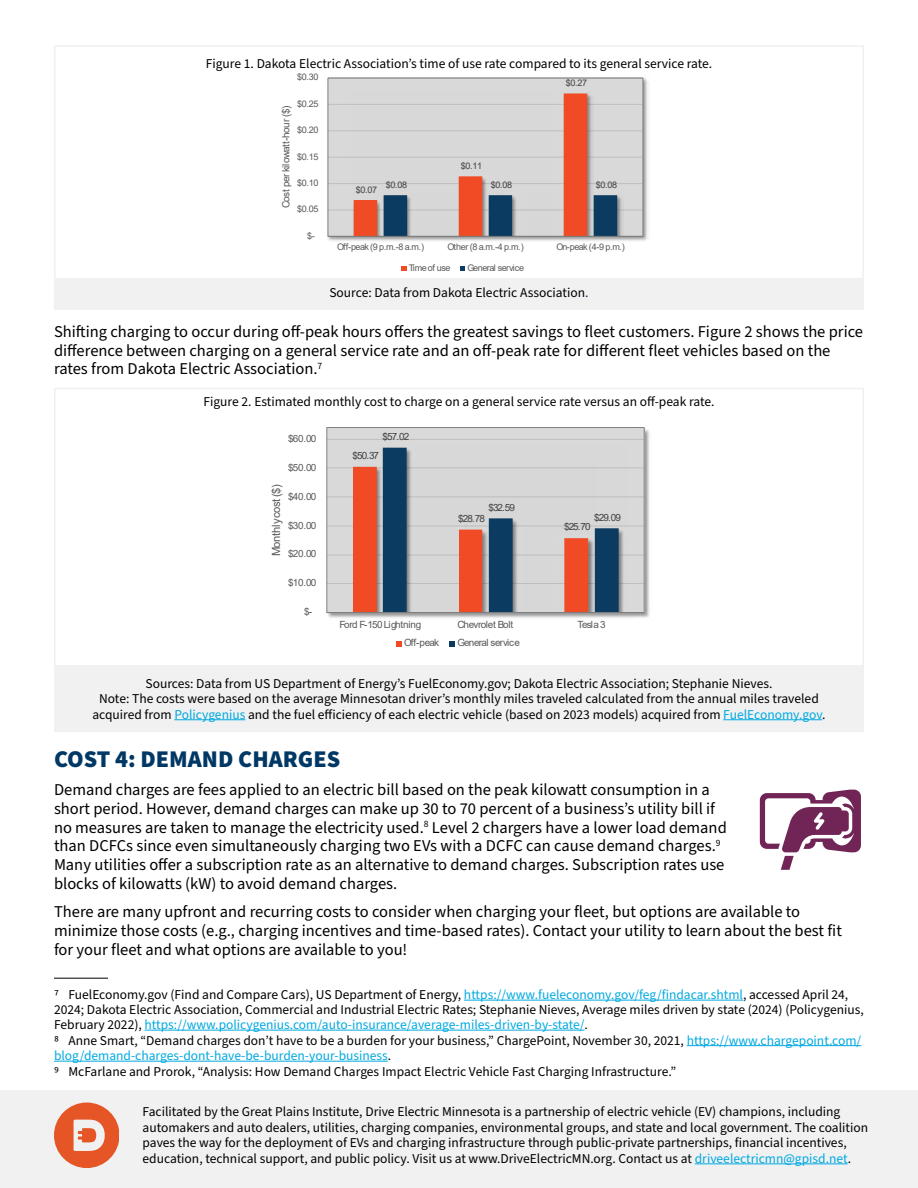
<style>
.page{position:relative;width:918px;height:1188px;background:#fff}
.page>*{position:absolute;margin:0;border:0;box-sizing:border-box;transform-origin:0 0}
.t1{font:900 24px "Source Sans Pro";color:#003865}
.t2{font:16.5px/18.9px "Source Sans Pro";color:#000}
.t3{font:13.5px/15.3px "Source Sans Pro";color:#000}
.t4{font:11.25px "Arial";letter-spacing:-.025em;color:#595959}
.t5{font:10.05px "Arial";letter-spacing:-.05em;color:#595959}
.t6{font:9.9px "Arial";letter-spacing:-.035em;color:#595959}
.t7{font:9.9px "Arial";letter-spacing:-.09em;color:#404040}
.t8{font:9px "Arial";letter-spacing:-.05em;color:#595959}
.t9{font:9px "Arial";letter-spacing:-.05em;color:#404040}
.s1{color:#003865}
.s2{color:#00a9e0}
</style>
<div class="page">
<div style="left:0;top:1091px;width:918px;height:97px;background:#f1f1f2"></div>
<div style="left:54px;top:665px;width:810px;height:67px;background:#f1f1f2"></div>
<div style="left:54px;top:279px;width:810px;height:31px;background:#f1f1f2"></div>
<div style="left:54px;top:388px;width:810px;height:344px;border:2px solid #f1f1f2"></div>
<div style="left:54px;top:45px;width:810px;height:262px;border:2px solid #f1f1f2"></div>
<hr style="left:695px;top:1164px;width:153px;height:1px;background:#00a9e0">
<svg style="left:54px;top:1103px;width:65px;height:64px"></svg>
<hr style="left:174px;top:719px;width:71px;height:1px;background:#00a9e0">
<hr style="left:723px;top:719px;width:99px;height:1px;background:#00a9e0">
<hr style="left:54px;top:978px;width:54px;height:1px;background:#000">
<hr style="left:464px;top:1000px;width:279px;height:1px;background:#00a9e0">
<hr style="left:145px;top:1030px;width:440px;height:1px;background:#00a9e0">
<hr style="left:687px;top:1045px;width:174px;height:1px;background:#00a9e0">
<hr style="left:54px;top:1061px;width:334px;height:1px;background:#00a9e0">
<img style="left:327px;top:77px;width:321px;height:164px">
<div style="left:328px;top:78px;width:315px;height:158px;background:#d9d9d9"></div>
<hr style="left:328px;top:210px;width:315px;height:1px;background:#bfbfbf">
<hr style="left:328px;top:183px;width:315px;height:1px;background:#bfbfbf">
<hr style="left:328px;top:157px;width:315px;height:1px;background:#bfbfbf">
<hr style="left:328px;top:130px;width:315px;height:1px;background:#bfbfbf">
<hr style="left:328px;top:104px;width:315px;height:1px;background:#bfbfbf">
<div style="left:328px;top:78px;width:315px;height:159px;border:1px solid #7f7f7f"></div>
<img style="left:617px;top:195px;width:7px;height:41px">
<svg style="left:354px;top:94px;width:263px;height:142px"></svg>
<hr style="left:328px;top:236px;width:315px;height:1px;background:#7f7f7f">
<svg style="left:402px;top:266px;width:5px;height:5px"></svg>
<svg style="left:460px;top:266px;width:5px;height:5px"></svg>
<svg style="left:760px;top:790px;width:101px;height:80px"></svg>
<img style="left:327px;top:429px;width:323px;height:189px">
<div style="left:327px;top:428px;width:318px;height:184px;background:#d9d9d9"></div>
<hr style="left:327px;top:583px;width:317px;height:1px;background:#bfbfbf">
<hr style="left:327px;top:555px;width:317px;height:1px;background:#bfbfbf">
<hr style="left:327px;top:526px;width:317px;height:1px;background:#bfbfbf">
<hr style="left:327px;top:496px;width:317px;height:1px;background:#bfbfbf">
<hr style="left:327px;top:467px;width:317px;height:1px;background:#bfbfbf">
<hr style="left:327px;top:439px;width:317px;height:1px;background:#bfbfbf">
<div style="left:326px;top:427px;width:319px;height:186px;border:1px solid #7f7f7f"></div>
<img style="left:382px;top:447px;width:245px;height:165px">
<svg style="left:353px;top:448px;width:266px;height:164px"></svg>
<hr style="left:327px;top:612px;width:317px;height:1px;background:#7f7f7f">
<svg style="left:397px;top:641px;width:5px;height:6px"></svg>
<svg style="left:450px;top:641px;width:5px;height:6px"></svg>
<p class="t3" style="left:206px;top:56px;width:508px">Figure 1. Dakota Electric Association’s time of use rate compared to its general service rate.</p>
<p class="t8" style="left:297px;top:71px;width:23px">$0.30</p>
<p class="t8" style="left:297px;top:97px;width:23px">$0.25</p>
<p class="t5" style="left:279px;top:208px;width:104px;rotate:-90deg">Cost per kilowatt-hour ($)</p>
<p class="t8" style="left:297px;top:124px;width:23px">$0.20</p>
<p class="t8" style="left:297px;top:150px;width:23px">$0.15</p>
<p class="t8" style="left:297px;top:177px;width:23px">$0.10</p>
<p class="t8" style="left:297px;top:203px;width:23px">$0.05</p>
<p class="t8" style="left:307px;top:229px;width:9px">$-</p>
<p class="t9" style="left:566px;top:77px;width:23px">$0.27</p>
<p class="t9" style="left:356px;top:184px;width:23px">$0.07</p>
<p class="t9" style="left:461px;top:160px;width:23px">$0.11</p>
<p class="t9" style="left:386px;top:179px;width:23px">$0.08</p>
<p class="t9" style="left:491px;top:179px;width:23px">$0.08</p>
<p class="t9" style="left:596px;top:179px;width:23px">$0.08</p>
<p class="t8" style="left:337px;top:241px;width:88px">Off-peak (9 p.m.-8 a.m.)</p>
<p class="t8" style="left:448px;top:241px;width:78px">Other (8 a.m.-4 p.m.)</p>
<p class="t8" style="left:556px;top:241px;width:70px">On-peak (4-9 p.m.)</p>
<p class="t8" style="left:409px;top:261px;width:43px">Time of use</p>
<p class="t8" style="left:468px;top:261px;width:58px">General service</p>
<p class="t3" style="left:329px;top:286px;width:261px">Source: Data from Dakota Electric Association<span class="s1">.</span></p>
<p class="t2" style="left:54px;top:322px;width:811px">Shifting charging to occur during off-peak hours offers the greatest savings to fleet customers. Figure 2 shows the price difference between charging on a general service rate and an off-peak rate for different fleet vehicles based on the rates from Dakota Electric Association.<sup>7</sup></p>
<p class="t3" style="left:203px;top:394px;width:513px">Figure 2. Estimated monthly cost to charge on a general service rate versus an off-peak rate.</p>
<p class="t6" style="left:288px;top:432px;width:30px">$60.00</p>
<p class="t6" style="left:288px;top:460px;width:30px">$50.00</p>
<p class="t4" style="left:268px;top:556px;width:73px;rotate:-90deg">Monthly cost ($)</p>
<p class="t6" style="left:288px;top:489px;width:30px">$40.00</p>
<p class="t6" style="left:288px;top:518px;width:30px">$30.00</p>
<p class="t6" style="left:288px;top:547px;width:30px">$20.00</p>
<p class="t6" style="left:288px;top:576px;width:30px">$10.00</p>
<p class="t6" style="left:304px;top:605px;width:9px">$-</p>
<p class="t7" style="left:383px;top:430px;width:28px">$57.02</p>
<p class="t7" style="left:352px;top:449px;width:28px">$50.37</p>
<p class="t7" style="left:488px;top:500px;width:28px">$32.59</p>
<p class="t7" style="left:458px;top:511px;width:28px">$28.78</p>
<p class="t7" style="left:594px;top:510px;width:28px">$29.09</p>
<p class="t7" style="left:564px;top:520px;width:28px">$25.70</p>
<p class="t6" style="left:340px;top:618px;width:83px">Ford F-150 Lightning</p>
<p class="t6" style="left:458px;top:618px;width:57px">Chevrolet Bolt</p>
<p class="t6" style="left:578px;top:618px;width:30px">Tesla 3</p>
<p class="t6" style="left:404px;top:636px;width:36px">Off-peak</p>
<p class="t6" style="left:457px;top:636px;width:64px">General service</p>
<p class="t3" style="left:92px;top:676px;width:735px;text-align:center">Sources: Data from US Department of Energy’s FuelEconomy.gov; Dakota Electric Association; Stephanie Nieves.<br>Note: The costs were based on the average Minnesotan driver’s monthly miles traveled calculated from the annual miles traveled acquired from <span class="s2">Policygenius</span> and the fuel efficiency of each electric vehicle (based on 2023 models) acquired from <span class="s2">FuelEconomy.gov</span>.</p>
<h1 class="t1" style="left:54px;top:742px;width:288px">COST 4: DEMAND CHARGES</h1>
<p class="t2" style="left:54px;top:780px;width:674px">Demand charges are fees applied to an electric bill based on the peak kilowatt consumption in a short period. However, demand charges can make up 30 to 70 percent of a business’s utility bill if no measures are taken to manage the electricity used.<sup>8</sup> Level 2 chargers have a lower load demand than DCFCs since even simultaneously charging two EVs with a DCFC can cause demand charges.<sup>9<br></sup>Many utilities offer a subscription rate as an alternative to demand charges. Subscription rates use blocks of kilowatts (kW) to avoid demand charges.</p>
<p class="t2" style="left:54px;top:903px;width:789px">There are many upfront and recurring costs to consider when charging your fleet, but options are available to minimize those costs (e.g., charging incentives and time-based rates). Contact your utility to learn about the best fit for your fleet and what options are available to you!</p>
<p class="t3" style="left:54px;top:987px;width:811px">7 FuelEconomy.gov (Find and Compare Cars), US Department of Energy, <span class="s2">https://www.fueleconomy.gov/feg/findacar.shtml</span>, accessed April 24, 2024; Dakota Electric Association, Commercial and Industrial Electric Rates; Stephanie Nieves, Average miles driven by state (2024) (Policygenius, February 2022), <span class="s2">https://www.policygenius.com/auto-insurance/average-miles-driven-by-state/</span>.<br>8 Anne Smart, “Demand charges don’t have to be a burden for your business,” ChargePoint, November 30, 2021, <span class="s2">https://www.chargepoint.com/ blog/demand-charges-dont-have-be-burden-your-business</span>.<br>9 McFarlane and Prorok, “Analysis: How Demand Charges Impact Electric Vehicle Fast Charging Infrastructure.”</p>
<p class="t3" style="left:143px;top:1105px;width:727px">Facilitated by the Great Plains Institute, Drive Electric Minnesota is a partnership of electric vehicle (EV) champions, including automakers and auto dealers, utilities, charging companies, environmental groups, and state and local government. The coalition paves the way for the deployment of EVs and charging infrastructure through public-private partnerships, financial incentives, education, technical support, and public policy. Visit us at www.DriveElectricMN.org. Contact us at <span class="s2">driveelectricmn@gpisd.net</span>.</p>
</div>
